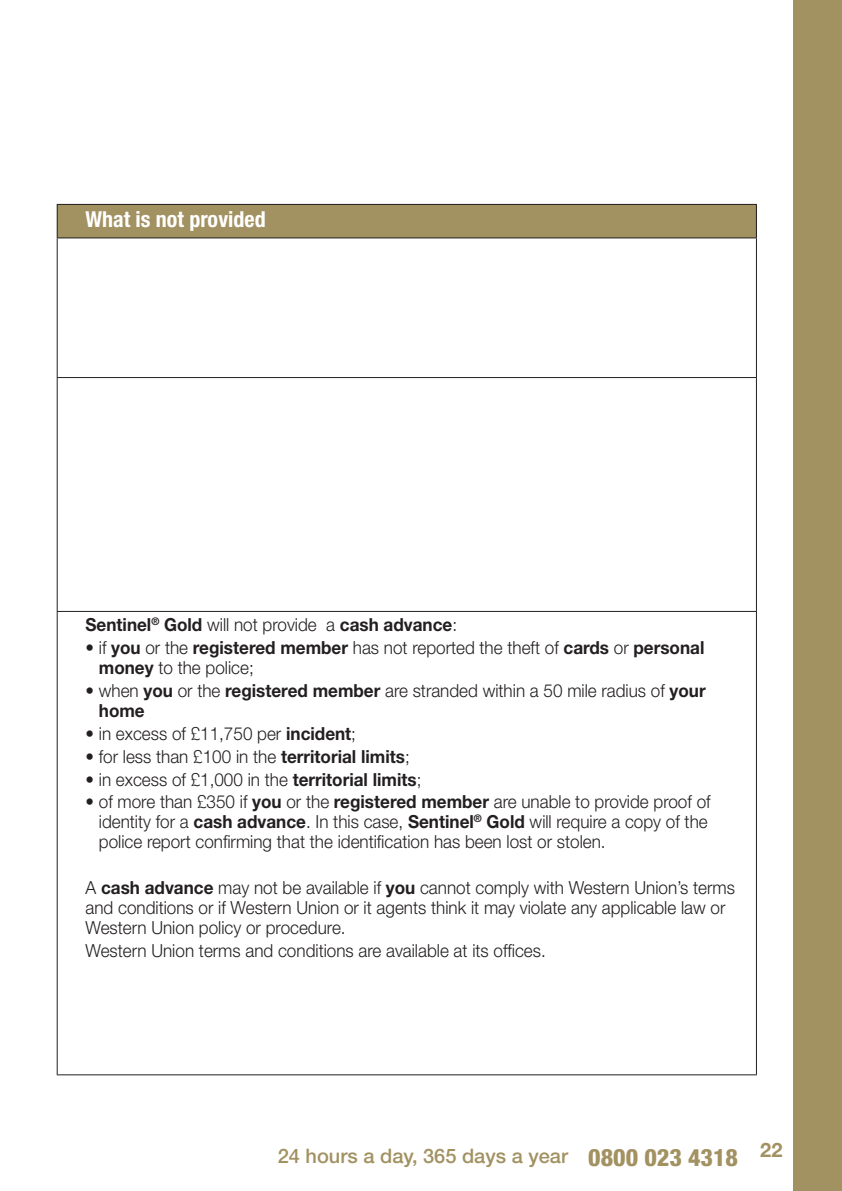
<style>
.page{position:relative;width:842px;height:1191px;background:#fff}
.page>*{position:absolute;margin:0;border:0;box-sizing:border-box;transform-origin:0 0}
.t1{font:700 condensed 22px "Helvetica Neue";color:#fff}
.t2{font:500 20px "Helvetica Neue";color:#a29161}
.t3{font:300 18px/20px "Helvetica Neue";color:#231f20;scale:.95 1}
.t4{font:700 18px "Helvetica Neue";color:#231f20;scale:.95 1}
.s1{font-weight:300}
.s2{font-weight:700}
.s3{font-weight:800;font-stretch:condensed;font-size:24px}
</style>
<div class="page">
<div style="left:794px;top:0;width:48px;height:1191px;background:#a29161"></div>
<div style="left:57px;top:204px;width:699px;height:34px;background:#a29161"></div>
<hr style="left:57px;top:204px;width:700px;height:1px;background:#231f20">
<hr style="left:57px;top:205px;width:1px;height:32px;background:#231f20">
<hr style="left:756px;top:205px;width:1px;height:32px;background:#231f20">
<hr style="left:57px;top:237px;width:700px;height:1px;background:#231f20">
<hr style="left:57px;top:238px;width:1px;height:139px;background:#231f20">
<hr style="left:756px;top:238px;width:1px;height:139px;background:#231f20">
<hr style="left:57px;top:377px;width:700px;height:1px;background:#231f20">
<hr style="left:57px;top:378px;width:1px;height:233px;background:#231f20">
<hr style="left:756px;top:378px;width:1px;height:233px;background:#231f20">
<hr style="left:57px;top:611px;width:700px;height:1px;background:#231f20">
<hr style="left:57px;top:612px;width:1px;height:462px;background:#231f20">
<hr style="left:756px;top:612px;width:1px;height:462px;background:#231f20">
<hr style="left:57px;top:1074px;width:700px;height:1px;background:#231f20">
<p class="t1" style="left:86px;top:206px;width:182px">What is not provided</p>
<p class="t4" style="left:86px;top:613px;width:393px">Sentinel<sup>®</sup> Gold <span class="s1">will not provide a</span> cash advance<span class="s1">:</span></p>
<p class="t3" style="left:99px;top:637px;width:639px;text-indent:-13px">• if <span class="s2">you</span> or the <span class="s2">registered member</span> has not reported the theft of <span class="s2">cards</span> or <span class="s2">personal money</span> to the police;</p>
<p class="t3" style="left:99px;top:680px;width:640px;text-indent:-13px">• when <span class="s2">you</span> or the <span class="s2">registered member</span> are stranded within a 50 mile radius of <span class="s2">your home</span></p>
<p class="t3" style="left:86px;top:723px;width:286px">• in excess of £11,750 per <span class="s2">incident</span>;</p>
<p class="t3" style="left:86px;top:746px;width:343px">• for less than £100 in the <span class="s2">territorial limits</span>;</p>
<p class="t3" style="left:86px;top:768px;width:355px">• in excess of £1,000 in the <span class="s2">territorial limits</span>;</p>
<p class="t3" style="left:99px;top:791px;width:645px;text-indent:-13px">• of more than £350 if <span class="s2">you</span> or the <span class="s2">registered member</span> are unable to provide proof of identity for a <span class="s2">cash advance</span>. In this case, <span class="s2">Sentinel</span><sup>®</sup> <span class="s2">Gold</span> will require a copy of the police report confirming that the identification has been lost or stolen.</p>
<p class="t3" style="left:86px;top:877px;width:685px">A <span class="s2">cash advance</span> may not be available if <span class="s2">you</span> cannot comply with Western Union’s terms and conditions or if Western Union or it agents think it may violate any applicable law or<br>Western Union policy or procedure.</p>
<p class="t3" style="left:86px;top:940px;width:486px">Western Union terms and conditions are available at its offices.</p>
<p class="t2" style="left:278px;top:1143px;width:506px">24 hours a day, 365 days a year <span class="s3">0800 023 4318</span> <sup>22</sup></p>
</div>
